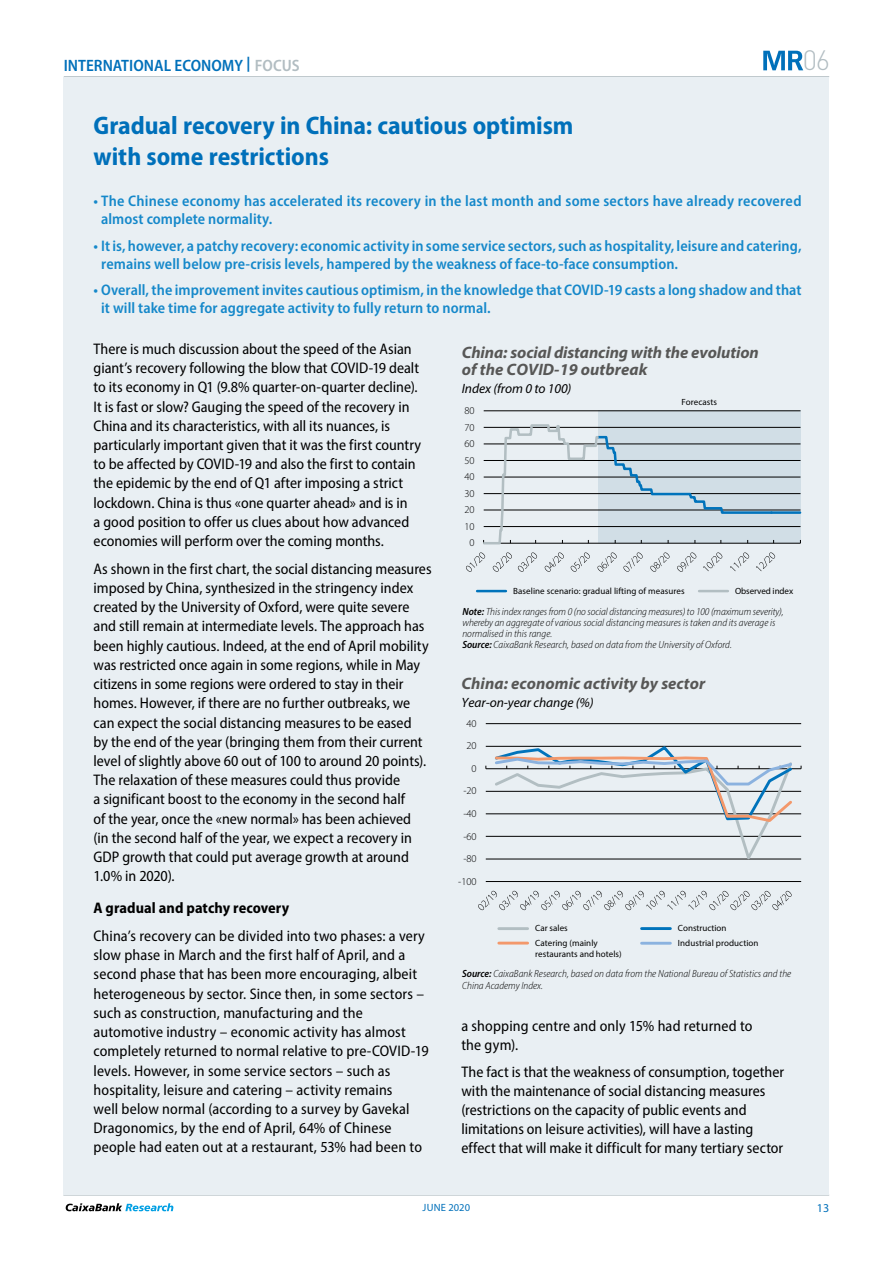
<style>
.page{position:relative;width:893px;height:1263px;background:#fff}
.page>*{position:absolute;margin:0;border:0;box-sizing:border-box;transform-origin:0 0}
.t1{font:300 27.6px "DIN Pro";color:#b2bdc2}
.t2{font:700 semi-condensed 25.5px/30.6px "Myriad Pro";color:#0070ba}
.t3{font:italic 700 16.5px/16.4px "Myriad Pro";letter-spacing:.005em;color:#575756}
.t4{font:600 semi-condensed 16.5px "Myriad Pro";color:#0070ba}
.t5{font:semi-condensed 15.3px/19.2px "Myriad Pro";color:#000}
.t6{font:600 semi-condensed 15.3px/18px "Myriad Pro";letter-spacing:.005em;color:#1588ca}
.t7{font:700 semi-condensed 15.3px "Myriad Pro";letter-spacing:.005em;color:#000}
.t8{font:italic 13.5px "Myriad Pro";letter-spacing:-.005em;color:#000}
.t9{font:12px "Myriad Pro";color:#0070ba}
.t10{font:italic 300 semi-condensed 10.5px/11.2px "Myriad Pro";color:#000}
.t11{font:300 10.5px "Myriad Pro";letter-spacing:-.005em;color:#000}
.t12{font:10.5px "Myriad Pro";letter-spacing:.01em;color:#0070ba}
.t13{font:9px/10.8px "Myriad Pro";letter-spacing:.01em;color:#000}
.t14{font:9px "Myriad Pro";letter-spacing:-.01em;color:#000}
.s1{color:#b2bdc2}
.s2{font-weight:600}
</style>
<div class="page">
<hr style="left:64px;top:76px;width:765px;height:1px;background:#b2bdc2">
<hr style="left:63px;top:1195px;width:766px;height:1px;background:#b2bdc2">
<svg style="left:66px;top:1203px;width:107px;height:8px"></svg>
<svg style="left:763px;top:51px;width:40px;height:19px"></svg>
<div style="left:64px;top:77px;width:765px;height:1118px;background:#e9eff3"></div>
<div style="left:598px;top:410px;width:203px;height:133px;background:#d1dee6"></div>
<hr style="left:484px;top:526px;width:316px;height:1px;background:#000">
<hr style="left:484px;top:510px;width:316px;height:1px;background:#000">
<hr style="left:484px;top:493px;width:316px;height:1px;background:#000">
<hr style="left:484px;top:477px;width:316px;height:1px;background:#000">
<hr style="left:484px;top:460px;width:316px;height:1px;background:#000">
<hr style="left:484px;top:444px;width:316px;height:1px;background:#000">
<hr style="left:484px;top:427px;width:316px;height:1px;background:#000">
<hr style="left:484px;top:410px;width:316px;height:1px;background:#000">
<hr style="left:484px;top:543px;width:316px;height:1px;background:#000">
<hr style="left:771px;top:511px;width:29px;height:3px;background:#0073bb">
<svg style="left:483px;top:424px;width:291px;height:121px"></svg>
<svg style="left:466px;top:552px;width:19px;height:20px"></svg>
<svg style="left:493px;top:552px;width:19px;height:20px"></svg>
<svg style="left:518px;top:552px;width:19px;height:20px"></svg>
<svg style="left:545px;top:552px;width:19px;height:20px"></svg>
<svg style="left:571px;top:552px;width:19px;height:20px"></svg>
<svg style="left:597px;top:552px;width:20px;height:20px"></svg>
<svg style="left:623px;top:552px;width:20px;height:20px"></svg>
<svg style="left:650px;top:552px;width:20px;height:20px"></svg>
<svg style="left:677px;top:552px;width:19px;height:20px"></svg>
<svg style="left:703px;top:552px;width:19px;height:19px"></svg>
<svg style="left:730px;top:552px;width:19px;height:19px"></svg>
<svg style="left:756px;top:552px;width:19px;height:19px"></svg>
<hr style="left:477px;top:590px;width:29px;height:2px;background:#0073bb">
<hr style="left:699px;top:590px;width:29px;height:2px;background:#b2bec2">
<hr style="left:486px;top:881px;width:315px;height:1px;background:#000">
<hr style="left:486px;top:859px;width:315px;height:1px;background:#000">
<hr style="left:486px;top:836px;width:315px;height:1px;background:#000">
<hr style="left:486px;top:813px;width:315px;height:1px;background:#000">
<hr style="left:486px;top:791px;width:315px;height:1px;background:#000">
<hr style="left:486px;top:746px;width:315px;height:1px;background:#000">
<hr style="left:486px;top:723px;width:315px;height:1px;background:#000">
<hr style="left:486px;top:768px;width:315px;height:1px;background:#000">
<svg style="left:492px;top:745px;width:303px;height:115px"></svg>
<svg style="left:478px;top:891px;width:314px;height:19px"></svg>
<hr style="left:499px;top:927px;width:29px;height:3px;background:#b2bec2">
<hr style="left:642px;top:927px;width:28px;height:3px;background:#0073bb">
<hr style="left:499px;top:942px;width:29px;height:2px;background:#f3986b">
<hr style="left:642px;top:942px;width:28px;height:3px;background:#8bb2df">
<p class="t4" style="left:64px;top:55px;width:237px">INTERNATIONAL ECONOMY <sup>|</sup> <span class="s1">FOCUS</span></p>
<h2 class="t2" style="left:94px;top:110px;width:481px">Gradual recovery in China: cautious optimism with some restrictions</h2>
<h1 class="t1" style="left:803px;top:39px;width:29px">06</h1>
<p class="t6" style="left:101px;top:192px;width:702px;text-indent:-8px">• The Chinese economy has accelerated its recovery in the last month and some sectors have already recovered almost complete normality.</p>
<p class="t6" style="left:101px;top:236px;width:702px;text-indent:-8px">• It is, however, a patchy recovery: economic activity in some service sectors, such as hospitality, leisure and catering, remains well below pre-crisis levels, hampered by the weakness of face-to-face consumption.</p>
<p class="t6" style="left:101px;top:281px;width:702px;text-indent:-8px">• Overall, the improvement invites cautious optimism, in the knowledge that COVID-19 casts a long shadow and that it will take time for aggregate activity to fully return to normal.</p>
<p class="t5" style="left:94px;top:339px;width:329px">There is much discussion about the speed of the Asian giant’s recovery following the blow that COVID-19 dealt to its economy in Q1 (9.8% quarter-on-quarter decline).<br>It is fast or slow? Gauging the speed of the recovery in China and its characteristics, with all its nuances, is particularly important given that it was the first country to be affected by COVID-19 and also the first to contain the epidemic by the end of Q1 after imposing a strict lockdown. China is thus «one quarter ahead» and is in<br>a good position to offer us clues about how advanced economies will perform over the coming months.</p>
<p class="t5" style="left:94px;top:559px;width:340px">As shown in the first chart, the social distancing measures imposed by China, synthesized in the stringency index created by the University of Oxford, were quite severe and still remain at intermediate levels. The approach has been highly cautious. Indeed, at the end of April mobility was restricted once again in some regions, while in May citizens in some regions were ordered to stay in their homes. However, if there are no further outbreaks, we can expect the social distancing measures to be eased<br>by the end of the year (bringing them from their current level of slightly above 60 out of 100 to around 20 points).<br>The relaxation of these measures could thus provide<br>a significant boost to the economy in the second half<br>of the year, once the «new normal» has been achieved<br>(in the second half of the year, we expect a recovery in GDP growth that could put average growth at around 1.0% in 2020).</p>
<p class="t7" style="left:94px;top:900px;width:197px">A gradual and patchy recovery</p>
<p class="t5" style="left:94px;top:926px;width:337px">China’s recovery can be divided into two phases: a very slow phase in March and the first half of April, and a second phase that has been more encouraging, albeit heterogeneous by sector. Since then, in some sectors – such as construction, manufacturing and the automotive industry – economic activity has almost completely returned to normal relative to pre-COVID-19 levels. However, in some service sectors – such as hospitality, leisure and catering – activity remains<br>well below normal (according to a survey by Gavekal Dragonomics, by the end of April, 64% of Chinese people had eaten out at a restaurant, 53% had been to</p>
<p class="t3" style="left:462px;top:344px;width:298px">China: social distancing with the evolution of the COVID-19 outbreak</p>
<p class="t8" style="left:462px;top:380px;width:111px">Index (from 0 to 100)</p>
<p class="t11" style="left:464px;top:404px;width:12px">80</p>
<p class="t11" style="left:464px;top:421px;width:12px">70</p>
<p class="t11" style="left:464px;top:437px;width:12px">60</p>
<p class="t11" style="left:464px;top:454px;width:12px">50</p>
<p class="t11" style="left:464px;top:470px;width:12px">40</p>
<p class="t11" style="left:464px;top:487px;width:12px">30</p>
<p class="t11" style="left:464px;top:503px;width:12px">20</p>
<p class="t11" style="left:464px;top:520px;width:12px">10</p>
<p class="t11" style="left:469px;top:536px;width:7px">0</p>
<p class="t13" style="left:681px;top:397px;width:37px">Forecasts</p>
<p class="t13" style="left:513px;top:585px;width:173px">Baseline scenario: gradual lifting of measures</p>
<p class="t14" style="left:735px;top:585px;width:60px">Observed index</p>
<p class="t10" style="left:462px;top:605px;width:323px"><span class="s2">Note:</span> This index ranges from 0 (no social distancing measures) to 100 (maximum severity), whereby an aggregate of various social distancing measures is taken and its average is normalised in this range.<br><span class="s2">Source:</span> CaixaBank Research, based on data from the University of Oxford.</p>
<p class="t3" style="left:461px;top:675px;width:245px">China: economic activity by sector</p>
<p class="t8" style="left:461px;top:694px;width:134px">Year-on-year change (%)</p>
<p class="t11" style="left:467px;top:717px;width:12px">40</p>
<p class="t11" style="left:467px;top:739px;width:12px">20</p>
<p class="t11" style="left:472px;top:762px;width:7px">0</p>
<p class="t11" style="left:463px;top:785px;width:15px">-20</p>
<p class="t11" style="left:463px;top:807px;width:15px">-40</p>
<p class="t11" style="left:463px;top:830px;width:15px">-60</p>
<p class="t11" style="left:463px;top:852px;width:15px">-80</p>
<p class="t11" style="left:458px;top:875px;width:20px">-100</p>
<p class="t13" style="left:535px;top:923px;width:34px">Car sales</p>
<p class="t13" style="left:678px;top:923px;width:50px">Construction</p>
<p class="t13" style="left:535px;top:937px;width:88px">Catering (mainly restaurants and hotels)</p>
<p class="t10" style="left:462px;top:968px;width:331px;line-height:12px"><span class="s2">Source:</span> CaixaBank Research, based on data from the National Bureau of Statistics and the<br>China Academy Index.</p>
<p class="t13" style="left:678px;top:937px;width:82px">Industrial production</p>
<p class="t5" style="left:461px;top:1017px;width:293px;line-height:18.8px">a shopping centre and only 15% had returned to the gym).</p>
<p class="t5" style="left:461px;top:1063px;width:324px;line-height:18.8px">The fact is that the weakness of consumption, together with the maintenance of social distancing measures (restrictions on the capacity of public events and limitations on leisure activities), will have a lasting effect that will make it difficult for many tertiary sector</p>
<p class="t12" style="left:423px;top:1201px;width:49px">JUNE 2020</p>
<p class="t9" style="left:817px;top:1201px;width:14px">13</p>
</div>
